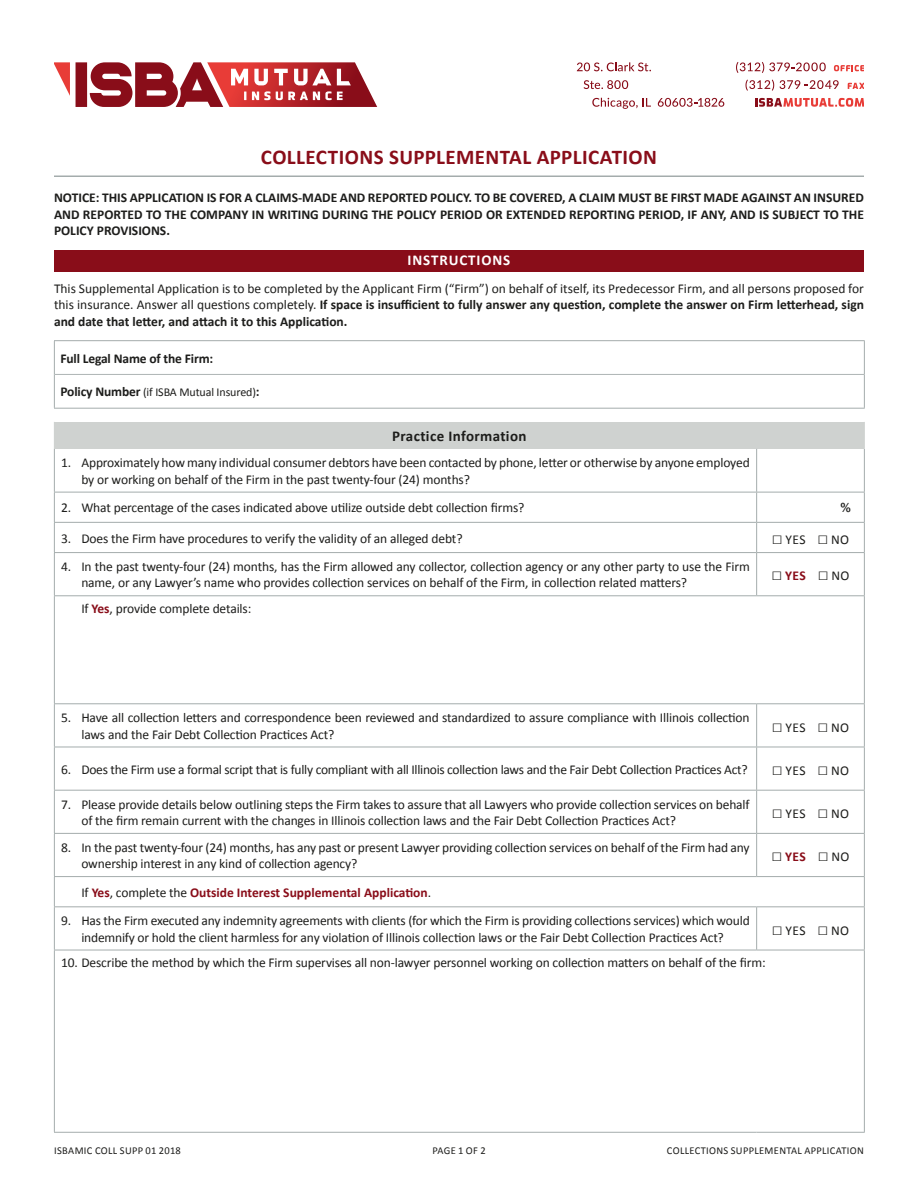
<style>
.page{position:relative;width:918px;height:1188px;background:#fff}
.page>*{position:absolute;margin:0;border:0;box-sizing:border-box;transform-origin:0 0}
.t1{font:700 21px "Calibri";letter-spacing:.02em;color:#890d19}
.t2{font:700 15px "Calibri";letter-spacing:.025em;color:#1d1d1b}
.t3{font:700 15px "Calibri";letter-spacing:.06em;color:#fff}
.t4{font:13.5px/16.5px "Calibri";letter-spacing:-.01em;color:#1d1d1b}
.t5{font:700 13.5px/16.5px "Calibri";color:#1d1d1b;text-align:justify}
.t6{font:700 13.5px "Calibri";color:#890d19}
.t7{font:500 13.5px "Franklin Gothic";color:#1d1d1b}
.t8{font:12px "Calibri";letter-spacing:-.01em;color:#1d1d1b}
.t9{font:10.5px "Calibri";letter-spacing:.03em;color:#1d1d1b}
.s1{font-weight:700}
.s2{font-weight:700;font-size:13.5px}
.s3{font-family:"Franklin Gothic";font-weight:500;font-size:18px}
.s4{font-family:"Franklin Gothic";font-weight:500;font-size:18px;color:#1d1d1b}
.s5{font-weight:400;color:#1d1d1b}
.s6{font-weight:700;color:#890d19}
</style>
<div class="page">
<hr style="left:54px;top:176px;width:810px;height:1px;background:#a4acac">
<svg style="left:736px;top:62px;width:90px;height:11px"></svg>
<svg style="left:834px;top:65px;width:30px;height:6px"></svg>
<svg style="left:746px;top:80px;width:93px;height:11px"></svg>
<svg style="left:848px;top:83px;width:16px;height:6px"></svg>
<svg style="left:755px;top:98px;width:109px;height:9px"></svg>
<svg style="left:577px;top:62px;width:74px;height:9px"></svg>
<svg style="left:584px;top:80px;width:44px;height:9px"></svg>
<svg style="left:592px;top:98px;width:59px;height:11px"></svg>
<svg style="left:658px;top:98px;width:66px;height:9px"></svg>
<svg style="left:54px;top:62px;width:16px;height:34px"></svg>
<svg style="left:76px;top:62px;width:301px;height:45px"></svg>
<hr style="left:54px;top:340px;width:811px;height:1px;background:#a4acac">
<hr style="left:54px;top:341px;width:1px;height:33px;background:#a4acac">
<hr style="left:864px;top:341px;width:1px;height:33px;background:#a4acac">
<hr style="left:54px;top:374px;width:1px;height:34px;background:#a4acac">
<hr style="left:864px;top:374px;width:1px;height:34px;background:#a4acac">
<hr style="left:54px;top:408px;width:811px;height:1px;background:#a4acac">
<hr style="left:55px;top:374px;width:809px;height:1px;background:#adb4b4">
<div style="left:54px;top:250px;width:810px;height:21px;background:#890d19"></div>
<div style="left:54px;top:422px;width:810px;height:27px;background:#cfd2d0"></div>
<hr style="left:54px;top:449px;width:1px;height:43px;background:#a4acac">
<hr style="left:756px;top:449px;width:1px;height:43px;background:#a4acac">
<hr style="left:864px;top:449px;width:1px;height:43px;background:#a4acac">
<hr style="left:54px;top:492px;width:703px;height:1px;background:#a4acac">
<hr style="left:54px;top:492px;width:1px;height:30px;background:#a4acac">
<hr style="left:757px;top:492px;width:108px;height:1px;background:#a4acac">
<hr style="left:756px;top:492px;width:1px;height:30px;background:#a4acac">
<hr style="left:864px;top:492px;width:1px;height:30px;background:#a4acac">
<hr style="left:54px;top:522px;width:703px;height:1px;background:#a4acac">
<svg style="left:54px;top:523px;width:1px;height:29px"></svg>
<hr style="left:757px;top:522px;width:108px;height:1px;background:#a4acac">
<svg style="left:756px;top:523px;width:1px;height:29px"></svg>
<svg style="left:864px;top:523px;width:1px;height:29px"></svg>
<hr style="left:54px;top:552px;width:703px;height:1px;background:#a4acac">
<hr style="left:54px;top:553px;width:1px;height:42px;background:#a4acac">
<hr style="left:757px;top:552px;width:108px;height:1px;background:#a4acac">
<hr style="left:756px;top:553px;width:1px;height:42px;background:#a4acac">
<hr style="left:864px;top:553px;width:1px;height:42px;background:#a4acac">
<hr style="left:54px;top:595px;width:703px;height:1px;background:#a4acac">
<hr style="left:54px;top:596px;width:1px;height:107px;background:#a4acac">
<hr style="left:757px;top:595px;width:108px;height:1px;background:#a4acac">
<hr style="left:864px;top:596px;width:1px;height:107px;background:#a4acac">
<hr style="left:54px;top:703px;width:703px;height:1px;background:#a4acac">
<hr style="left:54px;top:704px;width:1px;height:43px;background:#a4acac">
<hr style="left:757px;top:703px;width:108px;height:1px;background:#a4acac">
<hr style="left:756px;top:704px;width:1px;height:43px;background:#a4acac">
<hr style="left:864px;top:704px;width:1px;height:43px;background:#a4acac">
<hr style="left:54px;top:747px;width:703px;height:1px;background:#a4acac">
<hr style="left:54px;top:747px;width:1px;height:43px;background:#a4acac">
<hr style="left:757px;top:747px;width:108px;height:1px;background:#a4acac">
<hr style="left:756px;top:747px;width:1px;height:43px;background:#a4acac">
<hr style="left:864px;top:747px;width:1px;height:43px;background:#a4acac">
<hr style="left:54px;top:790px;width:703px;height:1px;background:#a4acac">
<hr style="left:54px;top:791px;width:1px;height:42px;background:#a4acac">
<hr style="left:757px;top:790px;width:108px;height:1px;background:#a4acac">
<hr style="left:756px;top:791px;width:1px;height:42px;background:#a4acac">
<hr style="left:864px;top:791px;width:1px;height:42px;background:#a4acac">
<hr style="left:54px;top:833px;width:703px;height:1px;background:#a4acac">
<hr style="left:54px;top:834px;width:1px;height:42px;background:#a4acac">
<hr style="left:757px;top:833px;width:108px;height:1px;background:#a4acac">
<hr style="left:756px;top:834px;width:1px;height:42px;background:#a4acac">
<hr style="left:864px;top:834px;width:1px;height:42px;background:#a4acac">
<hr style="left:54px;top:876px;width:703px;height:1px;background:#a4acac">
<svg style="left:54px;top:877px;width:1px;height:29px"></svg>
<hr style="left:757px;top:876px;width:108px;height:1px;background:#a4acac">
<svg style="left:864px;top:877px;width:1px;height:29px"></svg>
<hr style="left:54px;top:906px;width:703px;height:1px;background:#a4acac">
<hr style="left:54px;top:907px;width:1px;height:43px;background:#a4acac">
<hr style="left:757px;top:906px;width:108px;height:1px;background:#a4acac">
<hr style="left:756px;top:907px;width:1px;height:43px;background:#a4acac">
<hr style="left:864px;top:907px;width:1px;height:43px;background:#a4acac">
<hr style="left:54px;top:950px;width:703px;height:1px;background:#a4acac">
<hr style="left:54px;top:950px;width:1px;height:182px;background:#a4acac">
<hr style="left:757px;top:950px;width:108px;height:1px;background:#a4acac">
<hr style="left:864px;top:950px;width:1px;height:182px;background:#a4acac">
<hr style="left:54px;top:1132px;width:703px;height:1px;background:#a4acac">
<hr style="left:757px;top:1132px;width:108px;height:1px;background:#a4acac">
<svg style="left:864px;top:422px;width:1px;height:27px"></svg>
<h1 class="t1" style="left:261px;top:142px;width:398px">COLLECTIONS SUPPLEMENTAL APPLICATION</h1>
<p class="t5" style="left:54px;top:189px;width:812px">NOTICE: THIS APPLICATION IS FOR A CLAIMS-MADE AND REPORTED POLICY. TO BE COVERED, A CLAIM MUST BE FIRST MADE AGAINST AN INSURED AND REPORTED TO THE COMPANY IN WRITING DURING THE POLICY PERIOD OR EXTENDED REPORTING PERIOD, IF ANY, AND IS SUBJECT TO THE POLICY PROVISIONS.</p>
<p class="t3" style="left:408px;top:250px;width:104px">INSTRUCTIONS</p>
<p class="t4" style="left:54px;top:280px;width:812px;text-align:justify">This Supplemental Application is to be completed by the Applicant Firm (“Firm”) on behalf of itself, its Predecessor Firm, and all persons proposed for this insurance. Answer all questions completely. <span class="s1">If space is insufficient to fully answer any question, complete the answer on Firm letterhead, sign and date that letter, and attach it to this Application.</span></p>
<p class="t5" style="left:60px;top:349px;width:154px">Full Legal Name of the Firm:</p>
<p class="t8" style="left:60px;top:384px;width:201px"><span class="s2">Policy Number</span> (if ISBA Mutual Insured)<span class="s2">:</span></p>
<p class="t2" style="left:392px;top:425px;width:136px">Practice Information</p>
<p class="t4" style="left:81px;top:454px;width:670px;text-indent:-20px">1. Approximately how many individual consumer debtors have been contacted by phone, letter or otherwise by anyone employed by or working on behalf of the Firm in the past twenty-four (24) months?</p>
<p class="t4" style="left:61px;top:499px;width:465px">2. What percentage of the cases indicated above utilize outside debt collection firms?</p>
<p class="t7" style="left:840px;top:499px;width:12px">%</p>
<p class="t4" style="left:61px;top:529px;width:403px">3. Does the Firm have procedures to verify the validity of an alleged debt?</p>
<p class="t4" style="left:772px;top:531px;width:79px"><span class="s3">□</span> YES <span class="s3">□</span> NO</p>
<p class="t4" style="left:81px;top:558px;width:670px;text-indent:-20px">4. In the past twenty-four (24) months, has the Firm allowed any collector, collection agency or any other party to use the Firm name, or any Lawyer’s name who provides collection services on behalf of the Firm, in collection related matters?</p>
<p class="t6" style="left:772px;top:566px;width:79px"><span class="s4">□</span> YES <span class="s4">□</span> <span class="s5">NO</span></p>
<p class="t4" style="left:81px;top:600px;width:171px">If <span class="s6">Yes</span>, provide complete details:</p>
<p class="t4" style="left:81px;top:709px;width:670px;text-indent:-20px">5. Have all collection letters and correspondence been reviewed and standardized to assure compliance with Illinois collection laws and the Fair Debt Collection Practices Act?</p>
<p class="t4" style="left:772px;top:719px;width:79px"><span class="s3">□</span> YES <span class="s3">□</span> NO</p>
<p class="t4" style="left:61px;top:761px;width:688px">6. Does the Firm use a formal script that is fully compliant with all Illinois collection laws and the Fair Debt Collection Practices Act?</p>
<p class="t4" style="left:772px;top:762px;width:79px"><span class="s3">□</span> YES <span class="s3">□</span> NO</p>
<p class="t4" style="left:81px;top:795px;width:670px;text-indent:-20px">7. Please provide details below outlining steps the Firm takes to assure that all Lawyers who provide collection services on behalf of the firm remain current with the changes in Illinois collection laws and the Fair Debt Collection Practices Act?</p>
<p class="t4" style="left:772px;top:805px;width:79px"><span class="s3">□</span> YES <span class="s3">□</span> NO</p>
<p class="t4" style="left:81px;top:839px;width:670px;text-indent:-20px">8. In the past twenty-four (24) months, has any past or present Lawyer providing collection services on behalf of the Firm had any ownership interest in any kind of collection agency?</p>
<p class="t6" style="left:772px;top:847px;width:79px"><span class="s4">□</span> YES <span class="s4">□</span> <span class="s5">NO</span></p>
<p class="t6" style="left:81px;top:883px;width:351px"><span class="s5">If</span> Yes<span class="s5">, complete the</span> Outside Interest Supplemental Application<span class="s5">.</span></p>
<p class="t4" style="left:61px;top:912px;width:690px;text-align:center">9. Has the Firm executed any indemnity agreements with clients (for which the Firm is providing collections services) which would indemnify or hold the client harmless for any violation of Illinois collection laws or the Fair Debt Collection Practices Act?</p>
<p class="t4" style="left:772px;top:922px;width:79px"><span class="s3">□</span> YES <span class="s3">□</span> NO</p>
<p class="t4" style="left:61px;top:954px;width:706px">10. Describe the method by which the Firm supervises all non-lawyer personnel working on collection matters on behalf of the firm:</p>
<p class="t9" style="left:54px;top:1143px;width:128px">ISBAMIC COLL SUPP 01 2018</p>
<p class="t9" style="left:433px;top:1143px;width:55px">PAGE 1 OF 2</p>
<p class="t9" style="left:667px;top:1143px;width:198px">COLLECTIONS SUPPLEMENTAL APPLICATION</p>
</div>
